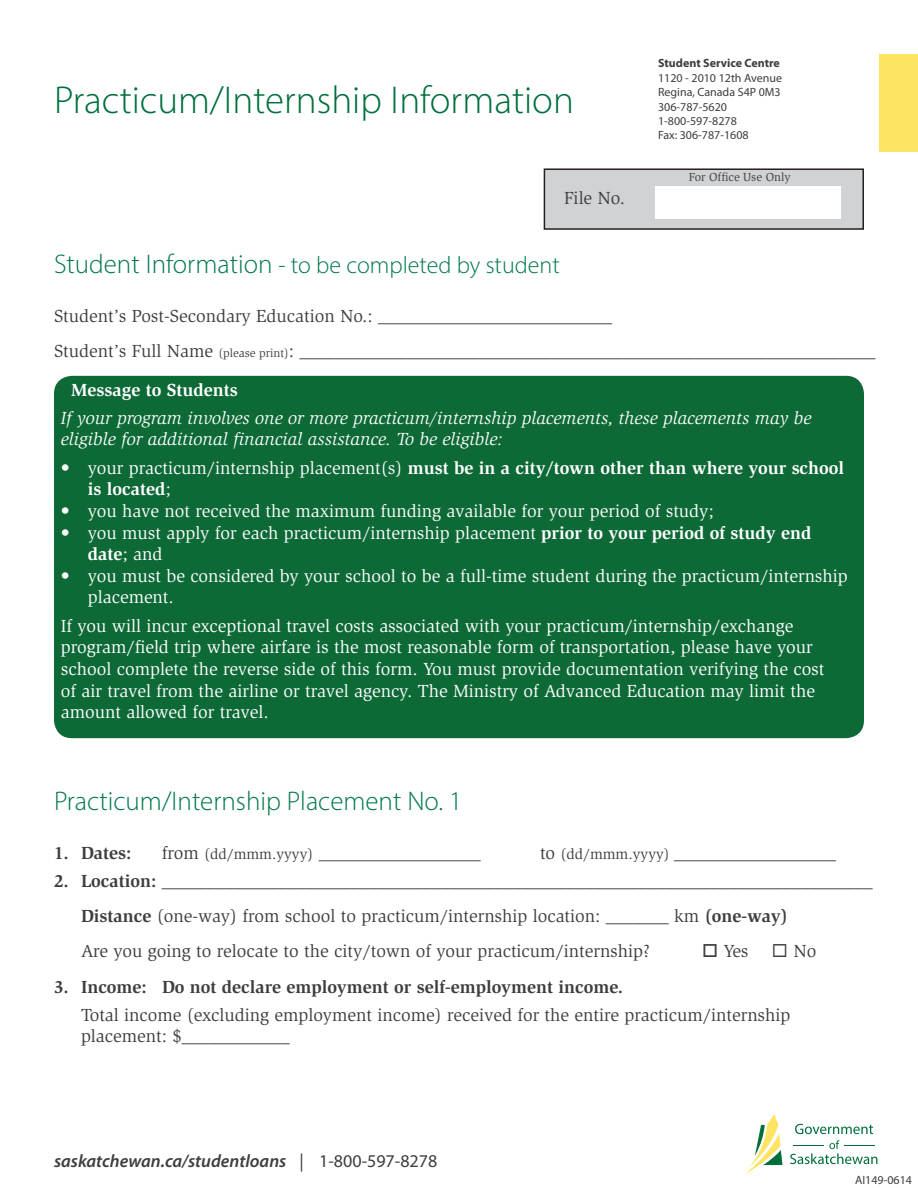
<style>
.page{position:relative;width:918px;height:1188px;background:#fff}
.page>*{position:absolute;margin:0;border:0;box-sizing:border-box;transform-origin:0 0}
.TITLE_BACK_PAGE_Head{font:300 39px "Myriad Pro";color:#006f3c}
.Heading{font:300 27px "Myriad Pro";color:#007848}
.Heading-2{font:300 24px "Myriad Pro";color:#007848}
.bullets{font:18px/21.6px "Slimbach Std";color:#fff}
.Numbers{font:18px/21.6px "Slimbach Std";color:#3e3e3f}
.Numbers-2{font:700 18px "Slimbach Std";color:#3e3e3f}
.t1{font:italic 18px/21.6px "Slimbach Std";color:#fff}
.bullets-2{font:700 18px/21.6px "Slimbach Std";color:#fff}
.t2{font:italic 600 18px "Myriad Pro";color:#3e3e3f}
.t3{font:12px "Myriad Pro";color:#3e3e3f}
.t4{font:700 12px "Myriad Pro";color:#3e3e3f}
.t5{font:12px "Slimbach Std";color:#3e3e3f}
.s1{font-size:27px}
.s2{font-size:12px}
.s3{font-weight:400}
.s4{font-weight:700}
.s5{font-size:15px}
.s6{font-weight:400;font-style:normal}
</style>
<div class="page">
<div style="left:117px;top:54px;width:801px;height:97px;background:#ffe362"></div>
<div style="left:0;top:54px;width:878px;height:99px;background:#fff"></div>
<svg style="left:795px;top:1124px;width:78px;height:10px"></svg>
<svg style="left:790px;top:1140px;width:87px;height:24px"></svg>
<hr style="left:793px;top:1145px;width:31px;height:1px;background:#006f3c">
<hr style="left:844px;top:1145px;width:31px;height:1px;background:#006f3c">
<svg style="left:745px;top:1114px;width:37px;height:60px"></svg>
<div style="left:544px;top:169px;width:319px;height:60px;background:#d1d2d4"></div>
<div style="left:544px;top:168px;width:320px;height:62px;border:2px solid #231f20"></div>
<div style="left:655px;top:186px;width:186px;height:33px;background:#fff"></div>
<div style="left:54px;top:376px;width:810px;height:362px;background:#0d6a37;border-radius:18px"></div>
<p class="TITLE_BACK_PAGE_Head" style="left:54px;top:77px;width:521px">Practicum/Internship Information</p>
<p class="Numbers" style="left:564px;top:187px;width:63px">File No.</p>
<p class="t4" style="left:658px;top:56px;width:123px">Student Service Centre</p>
<p class="t3" style="left:658px;top:70px;width:126px">1120 - 2010 12th Avenue</p>
<p class="t3" style="left:658px;top:85px;width:124px">Regina, Canada S4P 0M3</p>
<p class="t3" style="left:658px;top:99px;width:70px">306-787-5620</p>
<p class="t3" style="left:658px;top:114px;width:80px">1-800-597-8278</p>
<p class="t3" style="left:658px;top:128px;width:92px">Fax: 306-787-1608</p>
<p class="t5" style="left:689px;top:170px;width:103px">For Office Use Only</p>
<p class="Heading-2" style="left:54px;top:251px;width:507px"><span class="s1">Student Information</span> - to be completed by student</p>
<p class="Numbers" style="left:54px;top:305px;width:560px">Student’s Post-Secondary Education No.: __________________________</p>
<p class="Numbers" style="left:54px;top:340px;width:823px">Student’s Full Name <span class="s2">(please print)</span>: ________________________________________________________________</p>
<p class="bullets-2" style="left:71px;top:379px;width:168px">Message to Students</p>
<p class="t1" style="left:61px;top:407px;width:752px">If your program involves one or more practicum/internship placements, these placements may be eligible for additional financial assistance. To be eligible:</p>
<p class="bullets-2" style="left:88px;top:457px;width:758px;text-indent:-27px"><span class="s3">• your practicum/internship placement(s)</span> must be in a city/town other than where your school is located<span class="s3">;</span></p>
<p class="bullets" style="left:61px;top:500px;width:655px">• you have not received the maximum funding available for your period of study;</p>
<p class="bullets" style="left:88px;top:522px;width:725px;text-indent:-27px">• you must apply for each practicum/internship placement <span class="s4">prior to your period of study end date</span>; and</p>
<p class="bullets" style="left:88px;top:565px;width:762px;text-indent:-27px">• you must be considered by your school to be a full-time student during the practicum/internship placement.</p>
<p class="bullets" style="left:61px;top:615px;width:765px">If you will incur exceptional travel costs associated with your practicum/internship/exchange program/field trip where airfare is the most reasonable form of transportation, please have your school complete the reverse side of this form. You must provide documentation verifying the cost of air travel from the airline or travel agency. The Ministry of Advanced Education may limit the amount allowed for travel.</p>
<p class="Heading" style="left:54px;top:785px;width:410px">Practicum/Internship Placement No. 1</p>
<p class="Numbers-2" style="left:54px;top:842px;width:79px">1. Dates:</p>
<p class="Numbers" style="left:162px;top:842px;width:320px">from <span class="s5">(dd/mmm.yyyy)</span> __________________</p>
<p class="Numbers" style="left:540px;top:842px;width:298px">to <span class="s5">(dd/mmm.yyyy)</span> __________________</p>
<p class="Numbers-2" style="left:54px;top:870px;width:820px">2. Location: _______________________________________________________________________________</p>
<p class="Numbers" style="left:81px;top:906px;width:709px"><span class="s4">Distance</span> (one-way) from school to practicum/internship location: _______ km <span class="s4">(one-way)</span></p>
<p class="Numbers" style="left:81px;top:941px;width:571px">Are you going to relocate to the city/town of your practicum/internship?</p>
<p class="Numbers" style="left:702px;top:941px;width:48px">□ Yes</p>
<p class="Numbers" style="left:772px;top:941px;width:46px">◻ No</p>
<p class="Numbers-2" style="left:54px;top:976px;width:571px">3. Income: Do not declare employment or self-employment income.</p>
<p class="Numbers" style="left:81px;top:1004px;width:711px">Total income (excluding employment income) received for the entire practicum/internship placement: $____________</p>
<p class="t2" style="left:54px;top:1149px;width:385px">saskatchewan.ca/studentloans <span class="s6">| 1-800-597-8278</span></p>
<p class="t3" style="left:855px;top:1172px;width:58px">AI149-0614</p>
</div>
